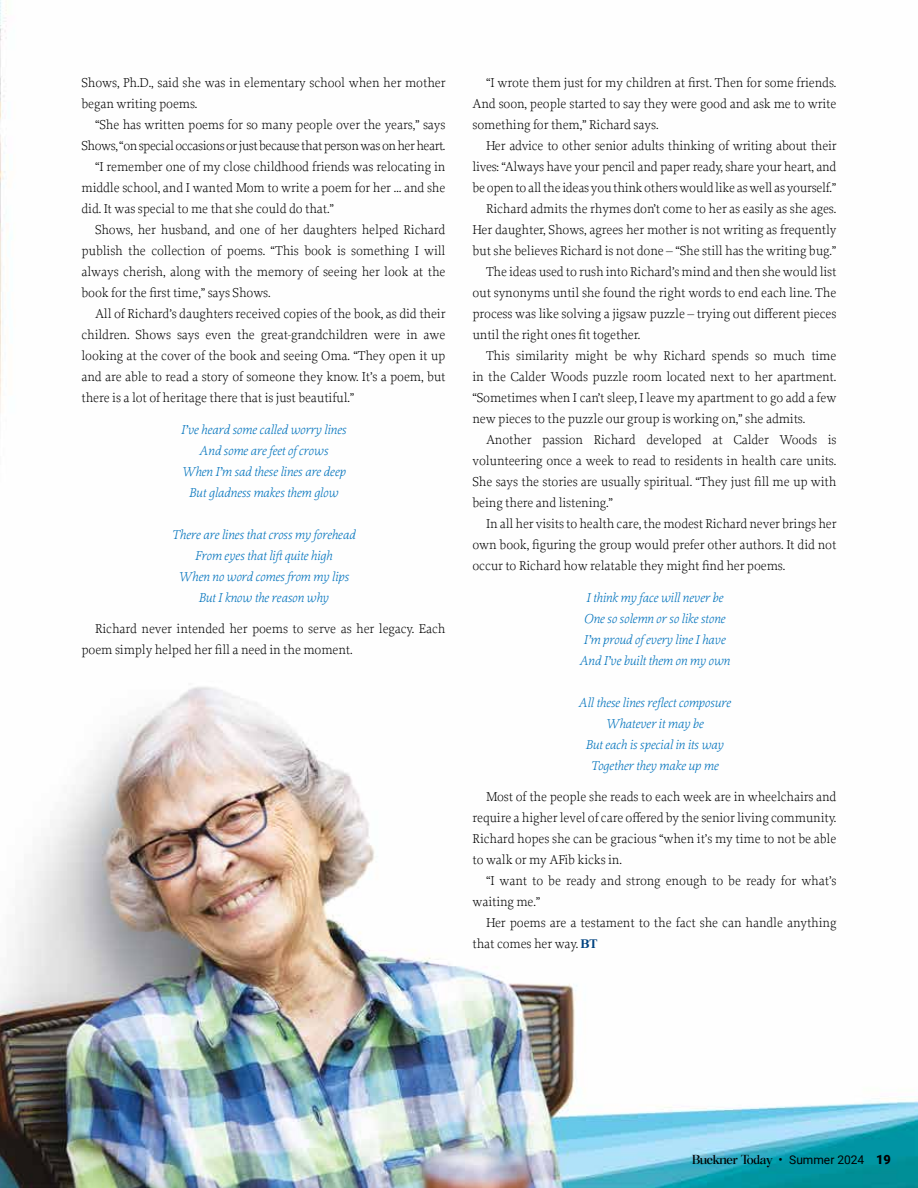
<style>
.page{position:relative;width:918px;height:1188px;background:#fff}
.page>*{position:absolute;margin:0;border:0;box-sizing:border-box;transform-origin:0 0}
.t1{font:14.25px "Macaw";letter-spacing:-.05em;color:#000}
.t2{font:300 13.5px/21px "Proforma";letter-spacing:-.01em;color:#000}
.t3{font:italic 300 13.5px/21px "Proforma";letter-spacing:-.01em;color:#0072bc;text-align:center}
.t4{font:300 13.5px "Proforma";letter-spacing:-.035em;color:#000}
.s1{font-family:"Macaw";font-weight:700;color:#004280}
.s2{font-family:"Roboto";font-size:12.75px}
.s3{font-family:"Roboto";font-size:12px}
.s4{font-family:"Roboto";font-weight:900;font-size:12.75px}
</style>
<div class="page">
<img style="left:0;top:0;width:918px;height:1188px">
<p class="t2" style="left:82px;top:72px;width:365px">Shows, Ph.D., said she was in elementary school when her mother began writing poems.</p>
<p class="t2" style="left:95px;top:114px;width:352px">“She has written poems for so many people over the years,” says</p>
<p class="t4" style="left:82px;top:137px;width:365px">Shows, “on special occasions or just because that person was on her heart.</p>
<p class="t2" style="left:95px;top:156px;width:352px">“I remember one of my close childhood friends was relocating in</p>
<p class="t2" style="left:82px;top:177px;width:365px">middle school, and I wanted Mom to write a poem for her … and she</p>
<p class="t2" style="left:82px;top:198px;width:254px">did. It was special to me that she could do that.”</p>
<p class="t2" style="left:95px;top:219px;width:352px">Shows, her husband, and one of her daughters helped Richard</p>
<p class="t2" style="left:82px;top:240px;width:366px">publish the collection of poems. “This book is something I will</p>
<p class="t2" style="left:82px;top:261px;width:365px">always cherish, along with the memory of seeing her look at the</p>
<p class="t2" style="left:82px;top:282px;width:191px">book for the first time,” says Shows.</p>
<p class="t2" style="left:95px;top:303px;width:352px">All of Richard’s daughters received copies of the book, as did their</p>
<p class="t2" style="left:82px;top:324px;width:365px">children. Shows says even the great-grandchildren were in awe</p>
<p class="t2" style="left:82px;top:345px;width:365px">looking at the cover of the book and seeing Oma. “They open it up</p>
<p class="t2" style="left:82px;top:366px;width:366px">and are able to read a story of someone they know. It’s a poem, but</p>
<p class="t2" style="left:82px;top:387px;width:274px">there is a lot of heritage there that is just beautiful.”</p>
<p class="t3" style="left:181px;top:418px;width:167px">I’ve heard some called worry lines<br>And some are feet of crows<br>When I’m sad these lines are deep<br>But gladness makes them glow</p>
<p class="t3" style="left:172px;top:523px;width:185px">There are lines that cross my forehead<br>From eyes that lift quite high<br>When no word comes from my lips<br>But I know the reason why</p>
<p class="t2" style="left:82px;top:618px;width:365px;text-indent:14px">Richard never intended her poems to serve as her legacy. Each poem simply helped her fill a need in the moment.</p>
<p class="t2" style="left:473px;top:72px;width:366px;text-align:justify;text-indent:14px">“I wrote them just for my children at first. Then for some friends.<br>And soon, people started to say they were good and ask me to write something for them,” Richard says.</p>
<p class="t2" style="left:486px;top:135px;width:352px">Her advice to other senior adults thinking of writing about their</p>
<p class="t2" style="left:473px;top:156px;width:365px">lives: “Always have your pencil and paper ready, share your heart, and</p>
<p class="t2" style="left:473px;top:177px;width:365px">be open to all the ideas you think others would like as well as yourself.”</p>
<p class="t2" style="left:486px;top:198px;width:352px">Richard admits the rhymes don’t come to her as easily as she ages.</p>
<p class="t2" style="left:473px;top:219px;width:365px">Her daughter, Shows, agrees her mother is not writing as frequently</p>
<p class="t2" style="left:473px;top:240px;width:365px">but she believes Richard is not done – “She still has the writing bug.”</p>
<p class="t2" style="left:486px;top:261px;width:352px">The ideas used to rush into Richard’s mind and then she would list</p>
<p class="t2" style="left:473px;top:282px;width:365px">out synonyms until she found the right words to end each line. The</p>
<p class="t2" style="left:473px;top:303px;width:366px">process was like solving a jigsaw puzzle – trying out different pieces</p>
<p class="t2" style="left:473px;top:324px;width:169px">until the right ones fit together.</p>
<p class="t2" style="left:486px;top:345px;width:352px">This similarity might be why Richard spends so much time</p>
<p class="t2" style="left:473px;top:366px;width:365px">in the Calder Woods puzzle room located next to her apartment.</p>
<p class="t2" style="left:473px;top:387px;width:365px">“Sometimes when I can’t sleep, I leave my apartment to go add a few</p>
<p class="t2" style="left:473px;top:408px;width:334px">new pieces to the puzzle our group is working on,” she admits.</p>
<p class="t2" style="left:486px;top:429px;width:352px">Another passion Richard developed at Calder Woods is</p>
<p class="t2" style="left:473px;top:450px;width:365px">volunteering once a week to read to residents in health care units.</p>
<p class="t2" style="left:473px;top:471px;width:366px">She says the stories are usually spiritual. “They just fill me up with</p>
<p class="t2" style="left:473px;top:492px;width:142px">being there and listening.”</p>
<p class="t2" style="left:486px;top:513px;width:352px">In all her visits to health care, the modest Richard never brings her</p>
<p class="t2" style="left:473px;top:534px;width:365px">own book, figuring the group would prefer other authors. It did not</p>
<p class="t2" style="left:473px;top:555px;width:314px">occur to Richard how relatable they might find her poems.</p>
<p class="t3" style="left:579px;top:587px;width:152px">I think my face will never be<br>One so solemn or so like stone<br>I’m proud of every line I have<br>And I’ve built them on my own</p>
<p class="t3" style="left:578px;top:692px;width:154px">All these lines reflect composure<br>Whatever it may be<br>But each is special in its way<br>Together they make up me</p>
<p class="t2" style="left:473px;top:786px;width:366px;text-align:justify;text-indent:14px">Most of the people she reads to each week are in wheelchairs and require a higher level of care offered by the senior living community.<br>Richard hopes she can be gracious “when it’s my time to not be able to walk or my AFib kicks in.</p>
<p class="t2" style="left:473px;top:870px;width:365px;text-indent:14px">“I want to be ready and strong enough to be ready for what’s waiting me.”</p>
<p class="t2" style="left:473px;top:912px;width:365px;text-indent:14px">Her poems are a testament to the fact she can handle anything that comes her way. <span class="s1">BT</span></p>
<p class="t1" style="left:692px;top:1150px;width:201px">Buckner Today <span class="s2">•</span> <span class="s3">Summer 2024</span> <span class="s4">19</span></p>
</div>
